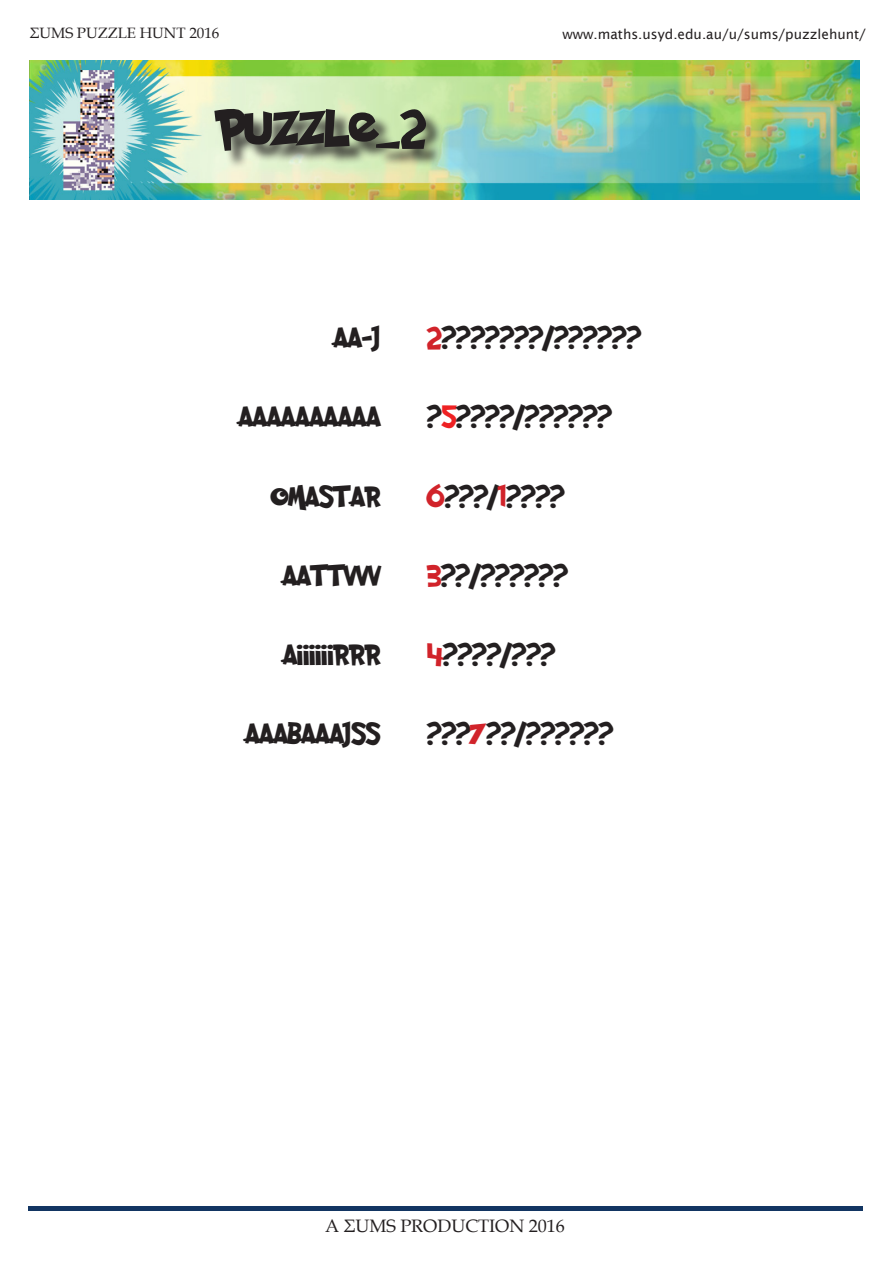
<style>
.page{position:relative;width:893px;height:1263px;background:#fff}
.page>*{position:absolute;margin:0;border:0;box-sizing:border-box;transform-origin:0 0}
.t1{font:57px "Pocket Monk";letter-spacing:-.02em;color:#231f20}
.t2{font:33px "Pocket Monk";color:#231f20}
.t3{font:18px "Book Antiqua";color:#231f20}
.t4{font:15px "Book Antiqua";color:#231f20}
.t5{font:13.5px "Lucida Sans";color:#231f20}
.s1{color:#d1232a}
.s2{color:#ee2123}
</style>
<div class="page">
<img style="left:30px;top:61px;width:830px;height:138px">
<div style="left:28px;top:1206px;width:835px;height:5px;background:#123562"></div>
<div style="left:217px;top:111px;width:227px;height:58px;background:#231f20;opacity:.75"></div>
<p class="t4" style="left:30px;top:22px;width:191px">ΣUMS PUZZLE HUNT 2016</p>
<p class="t5" style="left:562px;top:26px;width:305px">www.maths.usyd.edu.au/u/sums/puzzlehunt/</p>
<p class="t1" style="left:216px;top:100px;width:212px">PUZZLE_2</p>
<p class="t2" style="left:334px;top:322px;width:48px">AA-J</p>
<p class="t2" style="left:428px;top:322px;width:215px"><span class="s1">2</span>???????/??????</p>
<p class="t2" style="left:239px;top:401px;width:143px">AAAAAAAAAA</p>
<p class="t2" style="left:428px;top:401px;width:186px">?<span class="s2">5</span>????/??????</p>
<p class="t2" style="left:271px;top:480px;width:111px">OMASTAR</p>
<p class="t2" style="left:428px;top:480px;width:139px"><span class="s1">6</span>???/<span class="s1">1</span>????</p>
<p class="t2" style="left:283px;top:559px;width:99px">AATTVVV</p>
<p class="t2" style="left:428px;top:559px;width:142px"><span class="s1">3</span>??/??????</p>
<p class="t2" style="left:283px;top:638px;width:99px">AIIIIIIRRR</p>
<p class="t2" style="left:428px;top:638px;width:130px"><span class="s1">4</span>????/???</p>
<p class="t2" style="left:245px;top:718px;width:137px">AAABAAAJSS</p>
<p class="t2" style="left:428px;top:718px;width:188px">???<span class="s1">7</span>??/??????</p>
<p class="t3" style="left:325px;top:1213px;width:241px">A ΣUMS PRODUCTION 2016</p>
</div>
